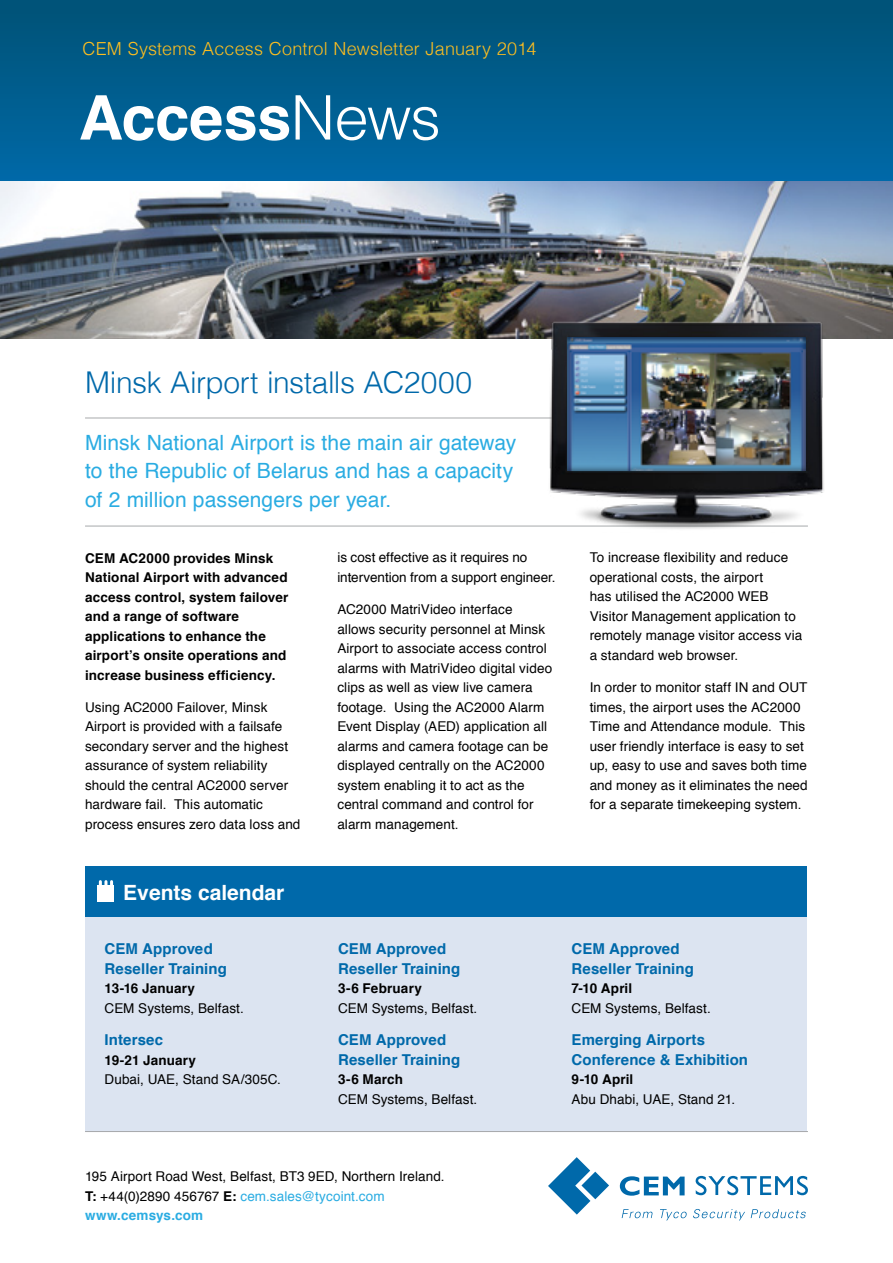
<style>
.page{position:relative;width:893px;height:1263px;background:#fff}
.page>*{position:absolute;margin:0;border:0;box-sizing:border-box;transform-origin:0 0}
.t1{font:700 61.5px "Helvetica";letter-spacing:-.01em;color:#fff}
.t2{font:300 30px "Helvetica";letter-spacing:-.015em;color:#0069aa}
.t3{font:21px/28.5px "Helvetica";letter-spacing:.005em;color:#2aace2}
.t4{font:700 21px "Helvetica";color:#fff}
.t5{font:300 18px "Helvetica";letter-spacing:.01em;color:#febe1f}
.t6{font:700 15px/19.5px "Helvetica";letter-spacing:.01em;color:#0069aa}
.t7{font:13.5px/19.5px "Helvetica";letter-spacing:.01em;color:#000}
.t8{font:700 13.5px/19.5px "Helvetica";letter-spacing:.01em;color:#000}
.s1{font-weight:300}
.s2{font-weight:700}
.s3{color:#2aace2}
.s4{font-weight:700;color:#2aace2}
</style>
<div class="page">
<svg style="left:622px;top:1209px;width:31px;height:9px"></svg>
<svg style="left:660px;top:1209px;width:27px;height:11px"></svg>
<svg style="left:693px;top:1209px;width:52px;height:11px"></svg>
<svg style="left:751px;top:1209px;width:55px;height:9px"></svg>
<svg style="left:696px;top:1176px;width:112px;height:19px"></svg>
<svg style="left:620px;top:1176px;width:65px;height:20px"></svg>
<svg style="left:548px;top:1157px;width:61px;height:57px"></svg>
<div style="left:85px;top:866px;width:721px;height:51px;background:#0069aa"></div>
<div style="left:85px;top:917px;width:721px;height:214px;background:#dce4f1"></div>
<svg style="left:99px;top:881px;width:14px;height:4px"></svg>
<div style="left:98px;top:885px;width:16px;height:16px;background:#fff"></div>
<hr style="left:85px;top:1131px;width:723px;height:1px;background:#a7a9ac">
<div style="left:0;top:0;width:893px;height:187px;background:linear-gradient(to bottom,#005275,#0069a9)"></div>
<hr style="left:85px;top:418px;width:723px;height:1px;background:#a7a9ac">
<hr style="left:85px;top:526px;width:723px;height:1px;background:#a7a9ac">
<img style="left:0;top:181px;width:893px;height:157px">
<img style="left:523px;top:306px;width:327px;height:223px">
<div style="left:554px;top:326px;width:265px;height:145px;background:#000;opacity:.75"></div>
<h3 class="t5" style="left:82px;top:34px;width:455px">CEM Systems Access Control Newsletter January 2014</h3>
<h1 class="t1" style="left:79px;top:68px;width:364px">Access<span class="s1">News</span></h1>
<h2 class="t2" style="left:85px;top:357px;width:388px">Minsk Airport installs AC2000</h2>
<h3 class="t3" style="left:85px;top:428px;width:433px">Minsk National Airport is the main air gateway to the Republic of Belarus and has a capacity of 2 million passengers per year.</h3>
<p class="t8" style="left:85px;top:548px;width:205px">CEM AC2000 provides Minsk<br>National Airport with advanced access control, system failover and a range of software applications to enhance the airport’s onsite operations and increase business efficiency.</p>
<p class="t7" style="left:85px;top:698px;width:217px">Using AC2000 Failover, Minsk<br>Airport is provided with a failsafe secondary server and the highest assurance of system reliability should the central AC2000 server hardware fail. This automatic process ensures zero data loss and</p>
<p class="t7" style="left:337px;top:548px;width:220px">is cost effective as it requires no intervention from a support engineer.</p>
<p class="t7" style="left:337px;top:600px;width:216px">AC2000 MatriVideo interface allows security personnel at Minsk<br>Airport to associate access control alarms with MatriVideo digital video clips as well as view live camera footage. Using the AC2000 Alarm<br>Event Display (AED) application all alarms and camera footage can be displayed centrally on the AC2000 system enabling it to act as the central command and control for alarm management.</p>
<p class="t7" style="left:590px;top:548px;width:214px">To increase flexibility and reduce operational costs, the airport<br>has utilised the AC2000 WEB<br>Visitor Management application to remotely manage visitor access via a standard web browser.</p>
<p class="t7" style="left:590px;top:678px;width:220px">In order to monitor staff IN and OUT times, the airport uses the AC2000<br>Time and Attendance module. This user friendly interface is easy to set up, easy to use and saves both time and money as it eliminates the need for a separate timekeeping system.</p>
<h3 class="t4" style="left:123px;top:875px;width:163px">Events calendar</h3>
<p class="t6" style="left:105px;top:939px;width:124px">CEM Approved<br>Reseller Training</p>
<p class="t8" style="left:105px;top:979px;width:92px">13-16 January</p>
<p class="t7" style="left:105px;top:999px;width:141px">CEM Systems, Belfast.</p>
<p class="t6" style="left:105px;top:1030px;width:60px">Intersec</p>
<p class="t8" style="left:105px;top:1050px;width:93px">19-21 January</p>
<p class="t7" style="left:105px;top:1070px;width:178px">Dubai, UAE, Stand SA/305C.</p>
<p class="t6" style="left:338px;top:939px;width:124px">CEM Approved<br>Reseller Training</p>
<p class="t8" style="left:338px;top:979px;width:85px">3-6 February</p>
<p class="t7" style="left:338px;top:999px;width:141px">CEM Systems, Belfast.</p>
<p class="t6" style="left:338px;top:1030px;width:124px">CEM Approved<br>Reseller Training</p>
<p class="t8" style="left:338px;top:1070px;width:67px">3-6 March</p>
<p class="t7" style="left:338px;top:1089px;width:141px">CEM Systems, Belfast.</p>
<p class="t6" style="left:572px;top:939px;width:124px">CEM Approved<br>Reseller Training</p>
<p class="t8" style="left:572px;top:979px;width:62px">7-10 April</p>
<p class="t7" style="left:572px;top:999px;width:141px">CEM Systems, Belfast.</p>
<p class="t6" style="left:572px;top:1030px;width:178px">Emerging Airports<br>Conference &amp; Exhibition</p>
<p class="t8" style="left:572px;top:1070px;width:63px">9-10 April</p>
<p class="t7" style="left:572px;top:1089px;width:165px">Abu Dhabi, UAE, Stand 21.</p>
<p class="t7" style="left:85px;top:1167px;width:361px">195 Airport Road West, Belfast, BT3 9ED, Northern Ireland.<br><span class="s2">T:</span> +44(0)2890 456767 <span class="s2">E:</span> <span class="s3">cem.sales@tycoint.com </span><span class="s4">www.cemsys.com</span></p>
</div>
